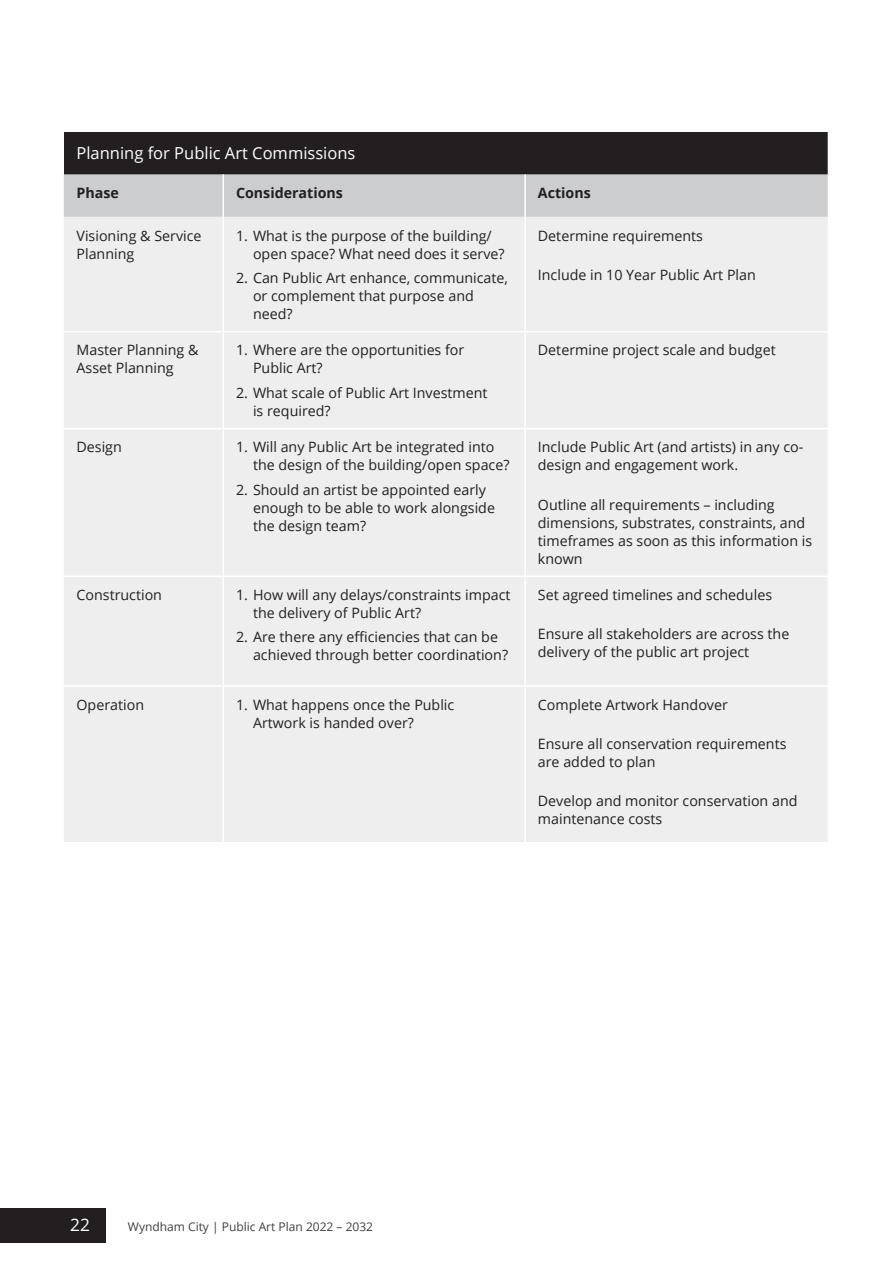
<style>
.page{position:relative;width:893px;height:1263px;background:#fff}
.page>*{position:absolute;margin:0;border:0;box-sizing:border-box;transform-origin:0 0}
.t1{font:17.25px "Open Sans";color:#fff}
._3_Body_Copy{font:16.5px "Open Sans";color:#fff}
._3_Body_Copy-2{font:14.25px/18px "Open Sans";color:#231f20}
.bullets{font:14.25px/18px "Open Sans";color:#231f20}
._3_Body_Copy-3{font:700 14.25px "Open Sans";color:#231f20}
.t2{font:12px "Open Sans";color:#414142}
</style>
<div class="page">
<div style="left:0;top:1208px;width:106px;height:34px;background:#231f20"></div>
<div style="left:64px;top:132px;width:764px;height:42px;background:#231f20"></div>
<div style="left:64px;top:174px;width:764px;height:43px;background:#cbcdcf"></div>
<div style="left:64px;top:217px;width:764px;height:625px;background:#eeeeef"></div>
<hr style="left:222px;top:174px;width:2px;height:43px;background:#fff">
<hr style="left:524px;top:174px;width:2px;height:43px;background:#fff">
<hr style="left:222px;top:217px;width:2px;height:114px;background:#fff">
<hr style="left:524px;top:217px;width:2px;height:114px;background:#fff">
<hr style="left:64px;top:331px;width:159px;height:2px;background:#fff">
<hr style="left:223px;top:331px;width:302px;height:2px;background:#fff">
<hr style="left:222px;top:333px;width:2px;height:95px;background:#fff">
<hr style="left:525px;top:331px;width:304px;height:2px;background:#fff">
<hr style="left:524px;top:333px;width:2px;height:95px;background:#fff">
<hr style="left:64px;top:428px;width:159px;height:1px;background:#fff">
<hr style="left:223px;top:428px;width:302px;height:1px;background:#fff">
<hr style="left:222px;top:429px;width:2px;height:147px;background:#fff">
<hr style="left:525px;top:428px;width:304px;height:1px;background:#fff">
<hr style="left:524px;top:429px;width:2px;height:147px;background:#fff">
<hr style="left:64px;top:576px;width:159px;height:1px;background:#fff">
<hr style="left:223px;top:576px;width:302px;height:1px;background:#fff">
<hr style="left:222px;top:577px;width:2px;height:108px;background:#fff">
<hr style="left:525px;top:576px;width:304px;height:1px;background:#fff">
<hr style="left:524px;top:577px;width:2px;height:108px;background:#fff">
<hr style="left:222px;top:687px;width:2px;height:155px;background:#fff">
<hr style="left:524px;top:687px;width:2px;height:155px;background:#fff">
<hr style="left:64px;top:685px;width:159px;height:2px;background:#fff">
<hr style="left:223px;top:685px;width:302px;height:2px;background:#fff">
<hr style="left:525px;top:685px;width:304px;height:2px;background:#fff">
<p class="_3_Body_Copy" style="left:77px;top:142px;width:280px">Planning for Public Art Commissions</p>
<p class="_3_Body_Copy-3" style="left:77px;top:183px;width:44px">Phase</p>
<p class="_3_Body_Copy-3" style="left:236px;top:183px;width:109px">Considerations</p>
<p class="_3_Body_Copy-3" style="left:538px;top:183px;width:54px">Actions</p>
<p class="_3_Body_Copy-2" style="left:77px;top:226px;width:126px">Visioning &amp; Service<br>Planning</p>
<p class="bullets" style="left:253px;top:226px;width:253px;text-indent:-17px">1. What is the purpose of the building/ open space? What need does it serve?</p>
<p class="bullets" style="left:253px;top:268px;width:257px;text-indent:-17px">2. Can Public Art enhance, communicate, or complement that purpose and need?</p>
<p class="_3_Body_Copy-2" style="left:538px;top:226px;width:167px">Determine requirements</p>
<p class="_3_Body_Copy-2" style="left:538px;top:265px;width:219px">Include in 10 Year Public Art Plan</p>
<p class="_3_Body_Copy-2" style="left:77px;top:341px;width:124px">Master Planning &amp;<br>Asset Planning</p>
<p class="bullets" style="left:253px;top:341px;width:213px;text-indent:-17px">1. Where are the opportunities for<br>Public Art?</p>
<p class="bullets" style="left:253px;top:383px;width:236px;text-indent:-17px">2. What scale of Public Art Investment is required?</p>
<p class="_3_Body_Copy-2" style="left:77px;top:438px;width:47px">Design</p>
<p class="bullets" style="left:253px;top:438px;width:258px;text-indent:-17px">1. Will any Public Art be integrated into the design of the building/open space?</p>
<p class="bullets" style="left:253px;top:480px;width:243px;text-indent:-17px">2. Should an artist be appointed early enough to be able to work alongside the design team?</p>
<p class="_3_Body_Copy-2" style="left:77px;top:585px;width:87px">Construction</p>
<p class="bullets" style="left:253px;top:585px;width:259px;text-indent:-17px">1. How will any delays/constraints impact the delivery of Public Art?</p>
<p class="bullets" style="left:253px;top:628px;width:257px;text-indent:-17px">2. Are there any efficiencies that can be achieved through better coordination?</p>
<p class="_3_Body_Copy-2" style="left:538px;top:341px;width:239px">Determine project scale and budget</p>
<p class="_3_Body_Copy-2" style="left:538px;top:438px;width:267px">Include Public Art (and artists) in any co&shy;design and engagement work.</p>
<p class="_3_Body_Copy-2" style="left:538px;top:495px;width:276px">Outline all requirements – including dimensions, substrates, constraints, and timeframes as soon as this information is known</p>
<p class="_3_Body_Copy-2" style="left:538px;top:585px;width:236px">Set agreed timelines and schedules</p>
<p class="_3_Body_Copy-2" style="left:538px;top:625px;width:253px">Ensure all stakeholders are across the delivery of the public art project</p>
<p class="_3_Body_Copy-2" style="left:77px;top:695px;width:69px">Operation</p>
<p class="bullets" style="left:253px;top:695px;width:203px;text-indent:-17px">1. What happens once the Public<br>Artwork is handed over?</p>
<p class="_3_Body_Copy-2" style="left:538px;top:695px;width:191px">Complete Artwork Handover</p>
<p class="_3_Body_Copy-2" style="left:538px;top:734px;width:250px">Ensure all conservation requirements are added to plan</p>
<p class="_3_Body_Copy-2" style="left:538px;top:792px;width:261px">Develop and monitor conservation and maintenance costs</p>
<p class="t1" style="left:70px;top:1213px;width:21px">22</p>
<p class="t2" style="left:128px;top:1219px;width:247px">Wyndham City | Public Art Plan 2022 – 2032</p>
</div>
